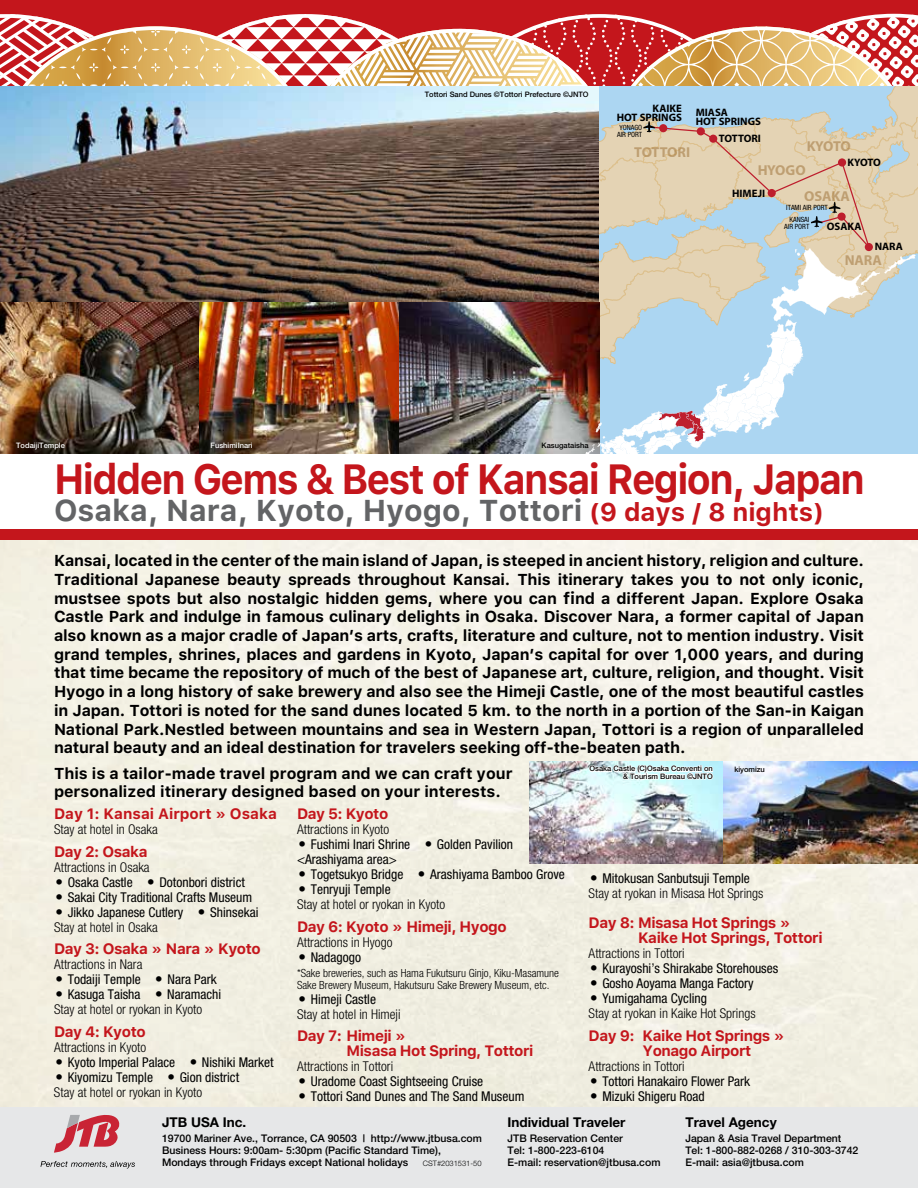
<style>
.page{position:relative;width:918px;height:1188px;background:#fff}
.page>*{position:absolute;margin:0;border:0;box-sizing:border-box;transform-origin:0 0}
.t1{font:700 42px "Galvji";letter-spacing:-.04em;color:#c4161c;scale:.92 1}
.t2{font:700 30px "Galvji";color:#636466}
.t3{font:700 15.75px/18.8px "Galvji";color:#000;text-align:justify}
.t4{font:700 15px/15px "Galvji";letter-spacing:-.03em;color:#c4161c}
.t5{font:700 15px "Galvji";color:#c4161c}
.t6{font:700 14.4px "Myriad Pro";color:#986a2f}
.t7{font:condensed 13.5px/15px "Helvetica Neue";color:#000}
.t8{font:300 condensed 13.5px/15px "Helvetica Neue";color:#000}
.t9{font:700 13.5px "Helvetica Neue";color:#000}
.t10{font:300 condensed 11.25px/12px "Helvetica Neue";color:#000}
.t11{font:700 10.8px/8.6px "Myriad Pro";color:#000}
.t12{font:500 10.5px/12px "Helvetica Neue";color:#000}
.t13{font:500 7.5px "Helvetica Neue";color:#000}
.t14{font:500 7.5px "Helvetica Neue";color:#fff}
.t15{font:300 7.5px "Helvetica Neue";color:#000}
.t16{font:condensed 7.2px/6.9px "Helvetica Neue";color:#000;text-align:right}
.s1{font-size:25.5px;color:#c4161c}
.s2{font-family:"Hira Kaku Pro W3";font-stretch:normal}
.s3{font-weight:300}
.s4{font-family:"Hira Kaku Pro W3";font-weight:400;font-stretch:normal}
.s5{font-weight:400}
</style>
<div class="page">
<div style="left:0;top:1107px;width:918px;height:81px;background:#e6e7e8"></div>
<svg style="left:54px;top:1114px;width:66px;height:39px"></svg>
<svg style="left:40px;top:1161px;width:95px;height:8px"></svg>
<div style="left:0;top:0;width:918px;height:86px;background:#c4161c"></div>
<div style="left:0;top:529px;width:918px;height:11px;background:#c4161c"></div>
<img style="left:0;top:14px;width:918px;height:440px">
<img style="left:529px;top:761px;width:389px;height:103px">
<svg style="left:588px;top:764px;width:126px;height:25px"></svg>
<p class="t13" style="left:425px;top:90px;width:165px">Tottori Sand Dunes ©Tottori Prefecture ©JNTO</p>
<p class="t11" style="left:617px;top:104px;width:67px;text-align:right">KAIKE<br>HOT SPRINGS</p>
<p class="t11" style="left:696px;top:108px;width:67px">MIASA<br>HOT SPRINGS</p>
<p class="t16" style="left:617px;top:124px;width:27px;text-align:center">YONAGO<br>AIR PORT</p>
<p class="t11" style="left:719px;top:133px;width:44px">TOTTORI</p>
<p class="t6" style="left:806px;top:137px;width:46px">KYOTO</p>
<p class="t11" style="left:848px;top:158px;width:35px">KYOTO</p>
<p class="t6" style="left:634px;top:143px;width:58px">TOTTORI</p>
<p class="t6" style="left:758px;top:161px;width:50px">HYOGO</p>
<p class="t11" style="left:732px;top:189px;width:35px">HIMEJI</p>
<p class="t6" style="left:804px;top:186px;width:48px">OSAKA</p>
<p class="t16" style="left:786px;top:204px;width:43px">ITAMI AIR PORT</p>
<p class="t11" style="left:827px;top:222px;width:36px">OSAKA</p>
<p class="t16" style="left:784px;top:216px;width:27px">KANSAI<br>AIR PORT</p>
<p class="t11" style="left:875px;top:242px;width:30px">NARA</p>
<p class="t6" style="left:844px;top:251px;width:39px">NARA</p>
<p class="t14" style="left:16px;top:441px;width:50px">TodaijiTemple</p>
<p class="t14" style="left:211px;top:441px;width:44px">FushimiInari</p>
<p class="t13" style="left:542px;top:441px;width:48px">Kasugataisha</p>
<h1 class="t1" style="left:54px;top:454px;width:883px">Hidden Gems &amp; Best of Kansai Region, Japan</h1>
<h2 class="t2" style="left:54px;top:492px;width:771px">Osaka, Nara, Kyoto, Hyogo, Tottori <span class="s1">(9 days / 8 nights)</span></h2>
<p class="t3" style="left:54px;top:551px;width:812px">Kansai, located in the center of the main island of Japan, is steeped in ancient history, religion and culture.<br>Traditional Japanese beauty spreads throughout Kansai. This itinerary takes you to not only iconic, mustsee spots but also nostalgic hidden gems, where you can find a different Japan. Explore Osaka Castle Park and indulge in famous culinary delights in Osaka. Discover Nara, a former capital of Japan also known as a major cradle of Japan’s arts, crafts, literature and culture, not to mention industry. Visit grand temples, shrines, places and gardens in Kyoto, Japan’s capital for over 1,000 years, and during that time became the repository of much of the best of Japanese art, culture, religion, and thought. Visit Hyogo in a long history of sake brewery and also see the Himeji Castle, one of the most beautiful castles in Japan. Tottori is noted for the sand dunes located 5 km. to the north in a portion of the San-in Kaigan National Park.Nestled between mountains and sea in Western Japan, Tottori is a region of unparalleled natural beauty and an ideal destination for travelers seeking off-the-beaten path.</p>
<p class="t3" style="left:54px;top:765px;width:460px;line-height:18px">This is a tailor-made travel program and we can craft your personalized itinerary designed based on your interests.</p>
<p class="t5" style="left:54px;top:805px;width:224px">Day 1: Kansai Airport » Osaka</p>
<p class="t8" style="left:54px;top:822px;width:105px">Stay at hotel in Osaka</p>
<p class="t4" style="left:54px;top:844px;width:95px">Day 2: Osaka</p>
<p class="t8" style="left:54px;top:859px;width:97px">Attractions in Osaka</p>
<p class="t7" style="left:53px;top:874px;width:194px"><span class="s2">•</span> Osaka Castle <span class="s2">•</span> Dotonbori district</p>
<p class="t7" style="left:53px;top:889px;width:201px"><span class="s2">•</span> Sakai City Traditional Crafts Museum</p>
<p class="t7" style="left:53px;top:904px;width:207px"><span class="s2">•</span> Jikko Japanese Cutlery <span class="s2">•</span> Shinsekai<br><span class="s3">Stay at hotel in Osaka</span></p>
<p class="t4" style="left:54px;top:942px;width:208px">Day 3: Osaka » Nara » Kyoto</p>
<p class="t8" style="left:54px;top:957px;width:90px">Attractions in Nara</p>
<p class="t7" style="left:53px;top:972px;width:166px"><span class="s2">•</span> Todaiji Temple <span class="s2">•</span> Nara Park</p>
<p class="t8" style="left:53px;top:987px;width:170px"><span class="s4">•</span> <span class="s5">Kasuga Taisha</span> <span class="s4">•</span> <span class="s5">Naramachi<br></span>Stay at hotel or ryokan in Kyoto</p>
<p class="t4" style="left:54px;top:1024px;width:93px">Day 4: Kyoto</p>
<p class="t8" style="left:54px;top:1039px;width:94px">Attractions in Kyoto</p>
<p class="t7" style="left:53px;top:1054px;width:223px"><span class="s2">•</span> Kyoto Imperial Palace <span class="s2">•</span> Nishiki Market</p>
<p class="t7" style="left:53px;top:1069px;width:188px"><span class="s2">•</span> Kiyomizu Temple <span class="s2">•</span> Gion district<br><span class="s3">Stay at hotel or ryokan in Kyoto</span></p>
<p class="t13" style="left:589px;top:764px;width:125px">Osaka Castle (C)Osaka Conventi on</p>
<p class="t13" style="left:734px;top:765px;width:32px">kiyomizu</p>
<p class="t13" style="left:623px;top:772px;width:91px">&amp; Tourism Bureau ©JNTO</p>
<p class="t4" style="left:297px;top:807px;width:93px">Day 5: Kyoto</p>
<p class="t8" style="left:297px;top:822px;width:94px">Attractions in Kyoto</p>
<p class="t7" style="left:296px;top:837px;width:219px"><span class="s2">•</span> Fushimi Inari Shrine <span class="s2">•</span> Golden Pavilion &lt;Arashiyama area&gt;</p>
<p class="t7" style="left:296px;top:867px;width:271px"><span class="s2">•</span> Togetsukyo Bridge <span class="s2">•</span> Arashiyama Bamboo Grove</p>
<p class="t8" style="left:296px;top:882px;width:151px"><span class="s4">•</span> <span class="s5">Tenryuji Temple<br></span>Stay at hotel or ryokan in Kyoto</p>
<p class="t4" style="left:297px;top:919px;width:211px">Day 6: Kyoto » Himeji, Hyogo</p>
<p class="t8" style="left:297px;top:934px;width:97px">Attractions in Hyogo</p>
<p class="t7" style="left:296px;top:949px;width:67px"><span class="s2">•</span> Nadagogo</p>
<p class="t10" style="left:297px;top:967px;width:264px">*Sake breweries, such as Hama Fukutsuru Ginjo, Kiku-Masamune<br>Sake Brewery Museum, Hakutsuru Sake Brewery Museum, etc.</p>
<p class="t8" style="left:296px;top:991px;width:107px"><span class="s4">•</span> <span class="s5">Himeji Castle<br></span>Stay at hotel in Himeji</p>
<p class="t4" style="left:346px;top:1029px;width:189px;text-indent:-50px">Day 7: Himeji »<br>Misasa Hot Spring, Tottori</p>
<p class="t8" style="left:297px;top:1059px;width:98px">Attractions in Tottori</p>
<p class="t7" style="left:296px;top:1074px;width:189px"><span class="s2">•</span> Uradome Coast Sightseeing Cruise</p>
<p class="t7" style="left:296px;top:1089px;width:230px"><span class="s2">•</span> Tottori Sand Dunes and The Sand Museum</p>
<p class="t8" style="left:587px;top:871px;width:178px"><span class="s4">•</span> <span class="s5">Mitokusan Sanbutsuji Temple<br></span>Stay at ryokan in Misasa Hot Springs</p>
<p class="t4" style="left:638px;top:916px;width:186px;text-indent:-50px">Day 8: Misasa Hot Springs »<br>Kaike Hot Springs, Tottori</p>
<p class="t8" style="left:589px;top:946px;width:98px">Attractions in Tottori</p>
<p class="t7" style="left:587px;top:961px;width:193px"><span class="s2">•</span> Kurayoshi’s Shirakabe Storehouses</p>
<p class="t7" style="left:587px;top:976px;width:168px"><span class="s2">•</span> Gosho Aoyama Manga Factory</p>
<p class="t8" style="left:587px;top:991px;width:170px"><span class="s4">•</span> <span class="s5">Yumigahama Cycling<br></span>Stay at ryokan in Kaike Hot Springs</p>
<p class="t4" style="left:643px;top:1028px;width:143px;text-indent:-54px">Day 9: Kaike Hot Springs »<br>Yonago Airport</p>
<p class="t8" style="left:589px;top:1058px;width:98px">Attractions in Tottori</p>
<p class="t7" style="left:587px;top:1073px;width:165px"><span class="s2">•</span> Tottori Hanakairo Flower Park</p>
<p class="t7" style="left:587px;top:1088px;width:119px"><span class="s2">•</span> Mizuki Shigeru Road</p>
<p class="t9" style="left:162px;top:1114px;width:86px">JTB USA Inc.</p>
<p class="t12" style="left:162px;top:1132px;width:322px">19700 Mariner Ave., Torrance, CA 90503 | http://www.jtbusa.com<br>Business Hours: 9:00am- 5:30pm (Pacific Standard Time),<br>Mondays through Fridays except National holidays</p>
<p class="t15" style="left:423px;top:1159px;width:60px">CST#2031531-50</p>
<p class="t9" style="left:508px;top:1114px;width:119px">Individual Traveler</p>
<p class="t12" style="left:508px;top:1132px;width:154px">JTB Reservation Center<br>Tel: 1-800-223-6104<br>E-mail: reservation@jtbusa.com</p>
<p class="t9" style="left:685px;top:1114px;width:93px">Travel Agency</p>
<p class="t12" style="left:685px;top:1132px;width:174px">Japan &amp; Asia Travel Department<br>Tel: 1-800-882-0268 / 310-303-3742<br>E-mail: asia@jtbusa.com</p>
</div>
